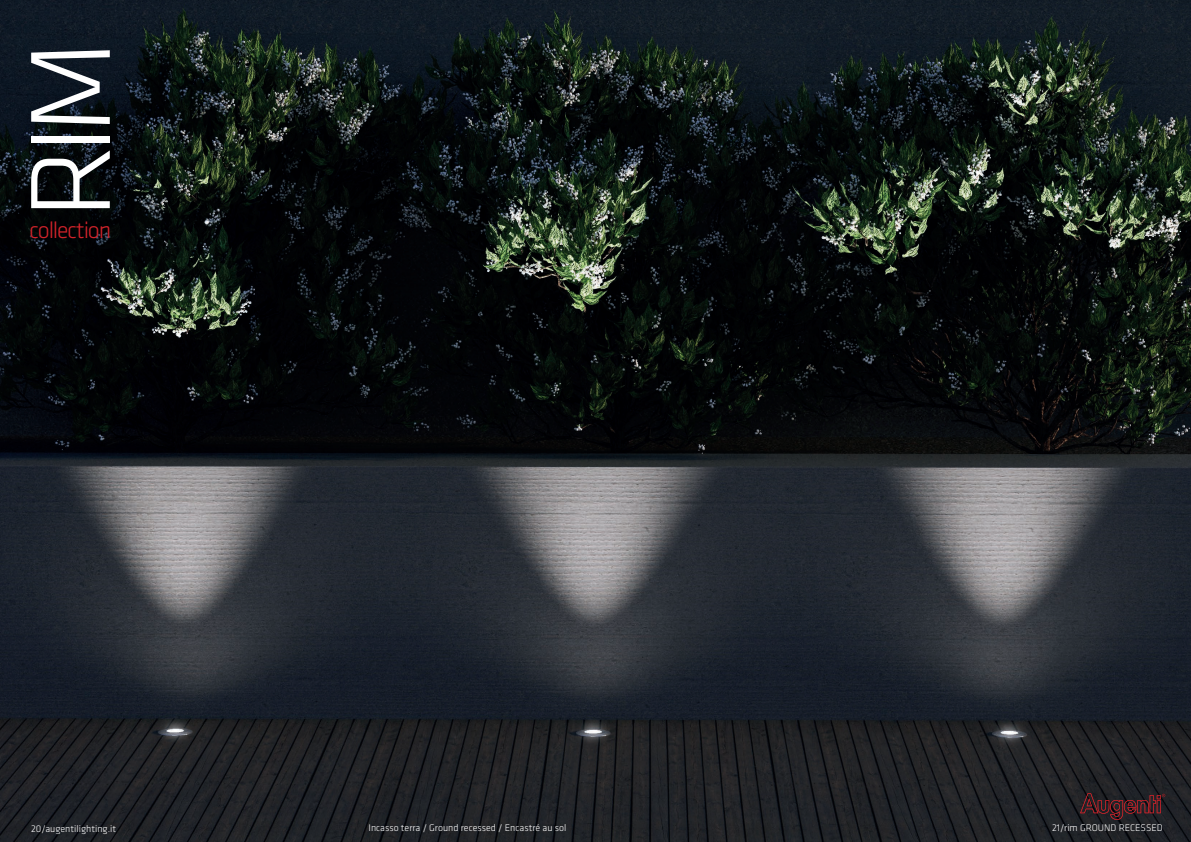
<style>
.page{position:relative;width:1191px;height:842px;background:#fff}
.page>*{position:absolute;margin:0;border:0;box-sizing:border-box;transform-origin:0 0}
.t1{font:300 118px "Klavika";color:#fff}
.t2{font:300 24px "Klavika";letter-spacing:-.05em;color:#d1232a}
.t3{font:300 10px "Klavika";color:#fff}
</style>
<div class="page">
<img style="left:0;top:0;width:1191px;height:842px">
<svg style="left:1080px;top:793px;width:85px;height:27px"></svg>
<h1 class="t1" style="left:6px;top:219px;width:180px;rotate:-90deg">RIM</h1>
<h2 class="t2" style="left:30px;top:217px;width:83px">collection</h2>
<p class="t3" style="left:31px;top:823px;width:87px">20/augentilighting.it</p>
<p class="t3" style="left:368px;top:822px;width:199px">Incasso terra / Ground recessed / Encastré au sol</p>
<p class="t3" style="left:1052px;top:822px;width:112px">21/rim GROUND RECESSED</p>
</div>
